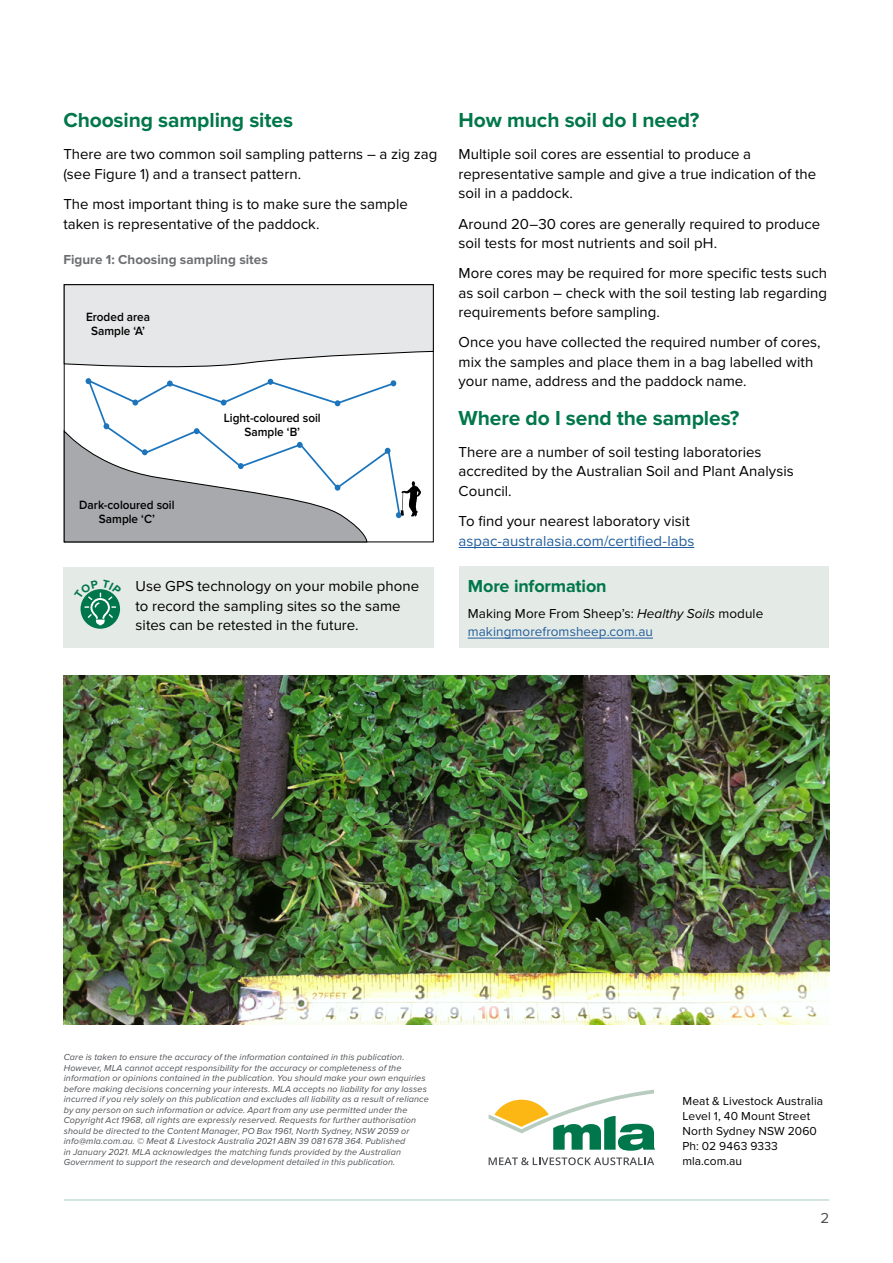
<style>
.page{position:relative;width:893px;height:1263px;background:#fff}
.page>*{position:absolute;margin:0;border:0;box-sizing:border-box;transform-origin:0 0}
.t1{font:700 21px "Proxima Nova";letter-spacing:-.005em;color:#00774a}
.t2{font:700 18px "Proxima Nova";letter-spacing:-.005em;color:#00774a}
.t3{font:15px/19.5px "Proxima Nova";color:#000}
.t4{font:15px "Proxima Nova";color:#215e9e}
.t5{font:15px "Proxima Nova";color:#4d5054}
.t6{font:13.5px/18px "Proxima Nova";letter-spacing:.005em;color:#000}
.t7{font:700 13.5px "Proxima Nova";color:#6d6e71}
.t8{font:600 12.45px/14.2px "Proxima Nova";color:#000;text-align:center;scale:.95 1}
.t9{font:12px/15px "Proxima Nova";letter-spacing:.01em;color:#000}
.t10{font:italic 9px/10.5px "Proxima Nova";letter-spacing:.015em;color:#4d5054}
.s1{font-style:italic}
.s2{color:#215e9e}
</style>
<div class="page">
<hr style="left:64px;top:1199px;width:765px;height:2px;background:#00774a">
<svg style="left:489px;top:1090px;width:166px;height:61px"></svg>
<svg style="left:489px;top:1157px;width:165px;height:8px"></svg>
<div style="left:459px;top:566px;width:370px;height:81px;background:#e4eae5"></div>
<hr style="left:468px;top:638px;width:185px;height:1px;background:#215e9e">
<svg style="left:64px;top:284px;width:370px;height:258px"></svg>
<div style="left:63px;top:567px;width:371px;height:80px;background:#e4eae5"></div>
<svg style="left:81px;top:589px;width:39px;height:40px"></svg>
<hr style="left:459px;top:547px;width:235px;height:1px;background:#215e9e">
<img style="left:64px;top:676px;width:765px;height:349px">
<svg style="left:80px;top:589px;width:41px;height:36px"></svg>
<h1 class="t1" style="left:63px;top:108px;width:231px">Choosing sampling sites</h1>
<h3 class="t3" style="left:63px;top:145px;width:376px">There are two common soil sampling patterns – a zig zag (see Figure 1) and a transect pattern.</h3>
<h3 class="t3" style="left:63px;top:195px;width:346px">The most important thing is to make sure the sample taken is representative of the paddock.</h3>
<h3 class="t7" style="left:63px;top:252px;width:206px">Figure 1: Choosing sampling sites</h3>
<h3 class="t8" style="left:86px;top:310px;width:69px">Eroded area<br>Sample ‘A’</h3>
<h3 class="t8" style="left:79px;top:498px;width:102px">Dark-coloured soil<br>Sample ‘C’</h3>
<h3 class="t8" style="left:224px;top:411px;width:103px">Light-coloured soil<br>Sample ‘B’</h3>
<h3 class="t3" style="left:136px;top:577px;width:285px">Use GPS technology on your mobile phone to record the sampling sites so the same sites can be retested in the future.</h3>
<h1 class="t1" style="left:459px;top:108px;width:242px">How much soil do I need?</h1>
<h3 class="t3" style="left:459px;top:145px;width:359px">Multiple soil cores are essential to produce a representative sample and give a true indication of the soil in a paddock.</h3>
<h3 class="t3" style="left:459px;top:214px;width:363px">Around 20–30 cores are generally required to produce soil tests for most nutrients and soil pH.</h3>
<h3 class="t3" style="left:459px;top:264px;width:370px;text-align:justify">More cores may be required for more specific tests such as soil carbon – check with the soil testing lab regarding requirements before sampling.</h3>
<h3 class="t3" style="left:459px;top:333px;width:364px">Once you have collected the required number of cores, mix the samples and place them in a bag labelled with your name, address and the paddock name.</h3>
<h1 class="t1" style="left:459px;top:405px;width:282px">Where do I send the samples?</h1>
<h3 class="t3" style="left:459px;top:443px;width:337px">There are a number of soil testing laboratories accredited by the Australian Soil and Plant Analysis<br>Council.</h3>
<h3 class="t3" style="left:459px;top:512px;width:233px">To find your nearest laboratory visit</h3>
<h3 class="t4" style="left:459px;top:532px;width:237px">aspac-australasia.com/certified-labs</h3>
<h2 class="t2" style="left:468px;top:575px;width:140px">More information</h2>
<h3 class="t6" style="left:468px;top:605px;width:297px">Making More From Sheep’s: <span class="s1">Healthy Soils</span> module <span class="s2">makingmorefromsheep.com.au</span></h3>
<p class="t10" style="left:64px;top:1051px;width:367px">Care is taken to ensure the accuracy of the information contained in this publication.<br>However, MLA cannot accept responsibility for the accuracy or completeness of the information or opinions contained in the publication. You should make your own enquiries before making decisions concerning your interests. MLA accepts no liability for any losses incurred if you rely solely on this publication and excludes all liability as a result of reliance by any person on such information or advice. Apart from any use permitted under the Copyright Act 1968, all rights are expressly reserved. Requests for further authorisation should be directed to the Content Manager, PO Box 1961, North Sydney, NSW 2059 or info@mla.com.au. © Meat &amp; Livestock Australia 2021 ABN 39 081 678 364. Published<br>in January 2021. MLA acknowledges the matching funds provided by the Australian Government to support the research and development detailed in this publication.</p>
<h3 class="t9" style="left:682px;top:1094px;width:142px">Meat &amp; Livestock Australia<br>Level 1, 40 Mount Street<br>North Sydney NSW 2060<br>Ph: 02 9463 9333 mla.com.au</h3>
<h3 class="t5" style="left:820px;top:1210px;width:10px">2</h3>
</div>
